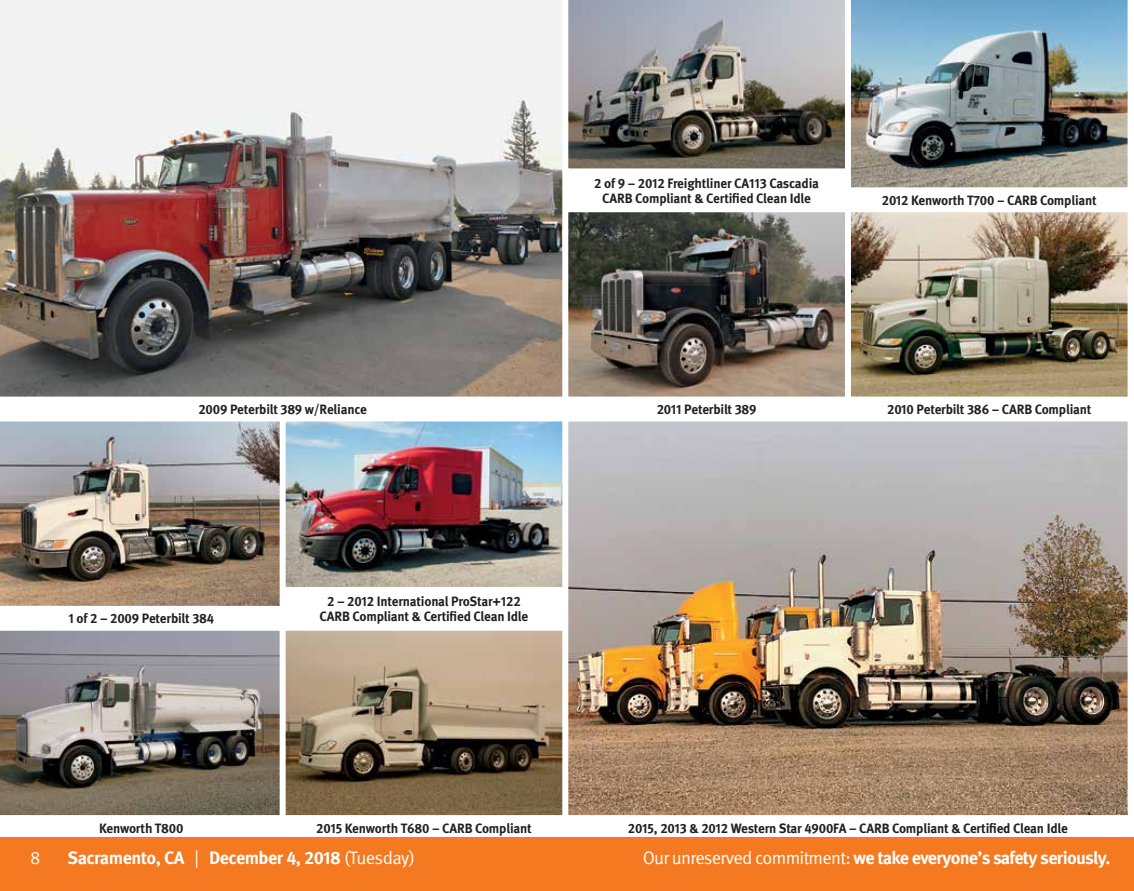
<style>
.page{position:relative;width:1134px;height:891px;background:#fff}
.page>*{position:absolute;margin:0;border:0;box-sizing:border-box;transform-origin:0 0}
.t1{font:700 18px "Meta Pro";letter-spacing:-.04em;color:#fff}
.t2{font:18px "Meta Pro";color:#fff}
.t3{font:700 13.5px/15px "Meta Pro";letter-spacing:-.015em;color:#231f20;text-align:center}
.s1{font-weight:400}
</style>
<div class="page">
<div style="left:0;top:837px;width:1134px;height:54px;background:#f47920"></div>
<svg style="left:568px;top:0;width:277px;height:169px;background:#868684"></svg>
<img style="left:851px;top:0;width:277px;height:188px">
<img style="left:0;top:0;width:563px;height:397px">
<img style="left:569px;top:213px;width:275px;height:183px">
<div style="left:565px;top:209px;width:283px;height:191px;border:3px solid #fff"></div>
<img style="left:852px;top:213px;width:275px;height:183px">
<div style="left:848px;top:209px;width:283px;height:191px;border:3px solid #fff"></div>
<img style="left:0;top:421px;width:280px;height:185px">
<img style="left:287px;top:422px;width:274px;height:164px">
<div style="left:283px;top:418px;width:282px;height:172px;border:3px solid #fff"></div>
<svg style="left:0;top:630px;width:280px;height:186px;background:#837e79"></svg>
<img style="left:287px;top:632px;width:274px;height:182px">
<div style="left:283px;top:628px;width:282px;height:190px;border:3px solid #fff"></div>
<img style="left:569px;top:422px;width:558px;height:392px">
<div style="left:565px;top:418px;width:566px;height:400px;border:3px solid #fff"></div>
<p class="t3" style="left:594px;top:175px;width:226px">2 of 9 – 2012 Freightliner CA113 Cascadia<br>CARB Compliant &amp; Certified Clean Idle</p>
<p class="t3" style="left:882px;top:192px;width:217px">2012 Kenworth T700 – CARB Compliant</p>
<p class="t3" style="left:198px;top:401px;width:170px">2009 Peterbilt 389 w/Reliance</p>
<p class="t3" style="left:657px;top:401px;width:101px">2011 Peterbilt 389</p>
<p class="t3" style="left:887px;top:401px;width:206px">2010 Peterbilt 386 – CARB Compliant</p>
<p class="t3" style="left:68px;top:610px;width:147px">1 of 2 – 2009 Peterbilt 384</p>
<p class="t3" style="left:320px;top:593px;width:210px">2 – 2012 International ProStar+122<br>CARB Compliant &amp; Certified Clean Idle</p>
<p class="t3" style="left:99px;top:820px;width:86px">Kenworth T800</p>
<p class="t3" style="left:316px;top:820px;width:217px">2015 Kenworth T680 – CARB Compliant</p>
<p class="t3" style="left:628px;top:820px;width:441px">2015, 2013 &amp; 2012 Western Star 4900FA – CARB Compliant &amp; Certified Clean Idle</p>
<h1 class="t2" style="left:30px;top:844px;width:12px">8</h1>
<h1 class="t1" style="left:68px;top:844px;width:349px">Sacramento, CA <span class="s1">|</span> December 4, 2018 <span class="s1">(Tuesday)</span></h1>
<h1 class="t1" style="left:643px;top:844px;width:469px"><span class="s1">Our unreserved commitment:</span> we take everyone’s safety seriously.</h1>
</div>
